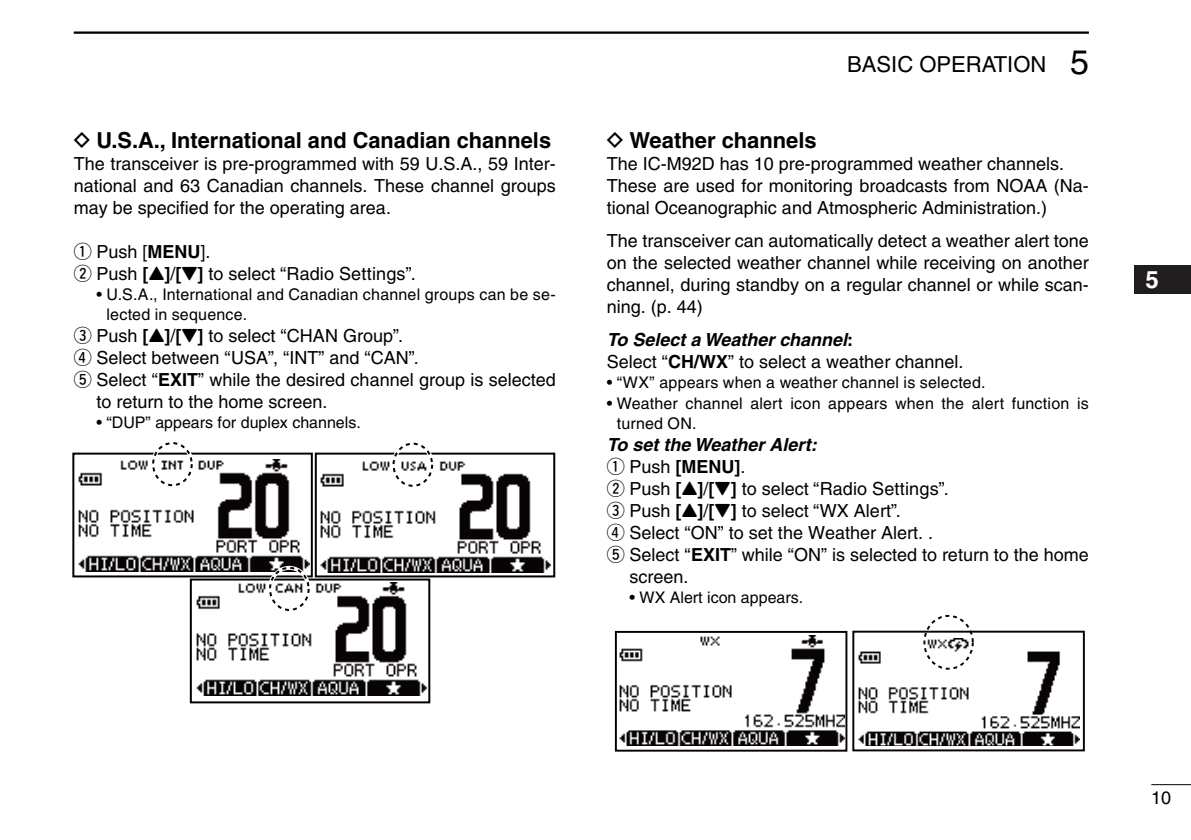
<style>
.page{position:relative;width:1191px;height:840px;background:#fff}
.page>*{position:absolute;margin:0;border:0;box-sizing:border-box;transform-origin:0 0}
.t1{font:700 24px "Helvetica";color:#fff}
.t2{font:700 22px "Helvetica";color:#000}
.t3{font:22px "Helvetica";color:#000}
.t4{font:18px/22px "Helvetica";color:#000}
.t5{font:italic 700 18px "Helvetica";color:#000}
.t6{font:700 18px "Helvetica";color:#000}
.t7{font:16px/20px "Helvetica";letter-spacing:.01em;color:#000}
.s1{font-family:"Icom Product Font";font-weight:400}
.s2{font-family:"Ftg Hround"}
.s3{font-weight:700}
.s4{font-family:"Icom Product Font"}
.s5{font-size:34px}
.s6{font-weight:700;font-style:italic}
.s7{font-family:"Ftg Hround";font-weight:400}
.s8{font-weight:400}
</style>
<div class="page">
<hr style="left:74px;top:31px;width:1015px;height:3px;background:#000">
<hr style="left:1151px;top:783px;width:40px;height:1px;background:#000">
<div style="left:1134px;top:265px;width:57px;height:28px;background:#211d1e"></div>
<svg style="left:72px;top:451px;width:483px;height:252px"></svg>
<div style="left:151px;top:441px;width:43px;height:46px;border:4px solid #fff;border-radius:50%"></div>
<div style="left:152px;top:442px;width:41px;height:44px;border:2px dashed #040000;border-radius:50%"></div>
<div style="left:391px;top:441px;width:43px;height:46px;border:4px solid #fff;border-radius:50%"></div>
<div style="left:392px;top:442px;width:41px;height:44px;border:2px dashed #040000;border-radius:50%"></div>
<div style="left:268px;top:565px;width:43px;height:46px;border:4px solid #fff;border-radius:50%"></div>
<div style="left:269px;top:566px;width:41px;height:44px;border:2px dashed #040000;border-radius:50%"></div>
<img style="left:619px;top:635px;width:225px;height:109px">
<div style="left:615px;top:630px;width:232px;height:121px;border:2px solid #040000"></div>
<img style="left:858px;top:638px;width:221px;height:107px">
<div style="left:922px;top:616px;width:52px;height:56px;border:4px solid #fff;border-radius:50%"></div>
<div style="left:923px;top:614px;width:50px;height:55px;border:2px dashed #040000;border-radius:50%"></div>
<div style="left:852px;top:630px;width:232px;height:121px;border:2px solid #040000"></div>
<p class="t2" style="left:74px;top:126px;width:479px"><span class="s1">D</span> U.S.A., International and Canadian channels</p>
<p class="t4" style="left:74px;top:152px;width:483px;text-align:justify">The transceiver is pre-programmed with 59 U.S.A., 59 Inter&shy;national and 63 Canadian channels. These channel groups may be specified for the operating area.</p>
<p class="t4" style="left:74px;top:240px;width:344px"><span class="s2">Q</span> Push [<span class="s3">MENU</span>].<br><span class="s2">W</span> Push <span class="s3">[</span><span class="s4">Y</span><span class="s3">]</span>/<span class="s3">[</span><span class="s4">Z</span><span class="s3">]</span> to select “Radio Settings”.</p>
<p class="t7" style="left:106px;top:284px;width:451px;text-indent:-10px">• U.S.A., International and Canadian channel groups can be se&shy;lected in sequence.</p>
<p class="t4" style="left:74px;top:324px;width:331px"><span class="s2">E</span> Push <span class="s3">[</span><span class="s4">Y</span><span class="s3">]</span>/<span class="s3">[</span><span class="s4">Z</span><span class="s3">]</span> to select “CHAN Group”.</p>
<p class="t4" style="left:74px;top:346px;width:347px"><span class="s2">R</span> Select between “USA”, “INT” and “CAN”.</p>
<p class="t4" style="left:74px;top:368px;width:483px"><span class="s2">T</span> Select “<span class="s3">EXIT</span>” while the desired channel group is selected</p>
<p class="t4" style="left:96px;top:390px;width:233px">to return to the home screen.</p>
<p class="t7" style="left:96px;top:412px;width:266px">• “DUP” appears for duplex channels.</p>
<p class="t3" style="left:847px;top:52px;width:243px">BASIC OPERATION <span class="s5">5</span></p>
<p class="t2" style="left:607px;top:126px;width:211px"><span class="s1">D</span> Weather channels</p>
<p class="t4" style="left:607px;top:152px;width:483px">The IC-M92D has 10 pre-programmed weather channels.<br>These are used for monitoring broadcasts from NOAA (Na&shy;tional Oceanographic and Atmospheric Administration.)</p>
<p class="t4" style="left:607px;top:229px;width:483px;text-align:justify">The transceiver can automatically detect a weather alert tone on the selected weather channel while receiving on another channel, during standby on a regular channel or while scan&shy;ning. (p. 44)</p>
<p class="t4" style="left:607px;top:329px;width:358px"><span class="s6">To Select a Weather channel</span><span class="s3">:<br></span>Select “<span class="s3">CH/WX</span>” to select a weather channel.</p>
<p class="t7" style="left:607px;top:372px;width:380px">• “WX” appears when a weather channel is selected.</p>
<p class="t7" style="left:617px;top:392px;width:473px;text-indent:-10px">• Weather channel alert icon appears when the alert function is turned ON.</p>
<p class="t5" style="left:607px;top:433px;width:211px">To set the Weather Alert:</p>
<p class="t6" style="left:607px;top:455px;width:140px"><span class="s7">Q</span> <span class="s8">Push</span> [MENU]<span class="s8">.</span></p>
<p class="t4" style="left:607px;top:477px;width:344px"><span class="s2">W</span> Push <span class="s3">[</span><span class="s4">Y</span><span class="s3">]</span>/<span class="s3">[</span><span class="s4">Z</span><span class="s3">]</span> to select “Radio Settings”.</p>
<p class="t4" style="left:607px;top:499px;width:296px"><span class="s2">E</span> Push <span class="s3">[</span><span class="s4">Y</span><span class="s3">]</span>/<span class="s3">[</span><span class="s4">Z</span><span class="s3">]</span> to select “WX Alert”.</p>
<p class="t4" style="left:607px;top:521px;width:328px"><span class="s2">R</span> Select “ON” to set the Weather Alert. .</p>
<p class="t4" style="left:607px;top:543px;width:483px"><span class="s2">T</span> Select “<span class="s3">EXIT</span>” while “ON” is selected to return to the home</p>
<p class="t4" style="left:629px;top:565px;width:61px">screen.</p>
<p class="t7" style="left:629px;top:586px;width:175px">• WX Alert icon appears.</p>
<h1 class="t1" style="left:1145px;top:265px;width:15px">5</h1>
<p class="t4" style="left:1151px;top:786px;width:22px">10</p>
</div>
